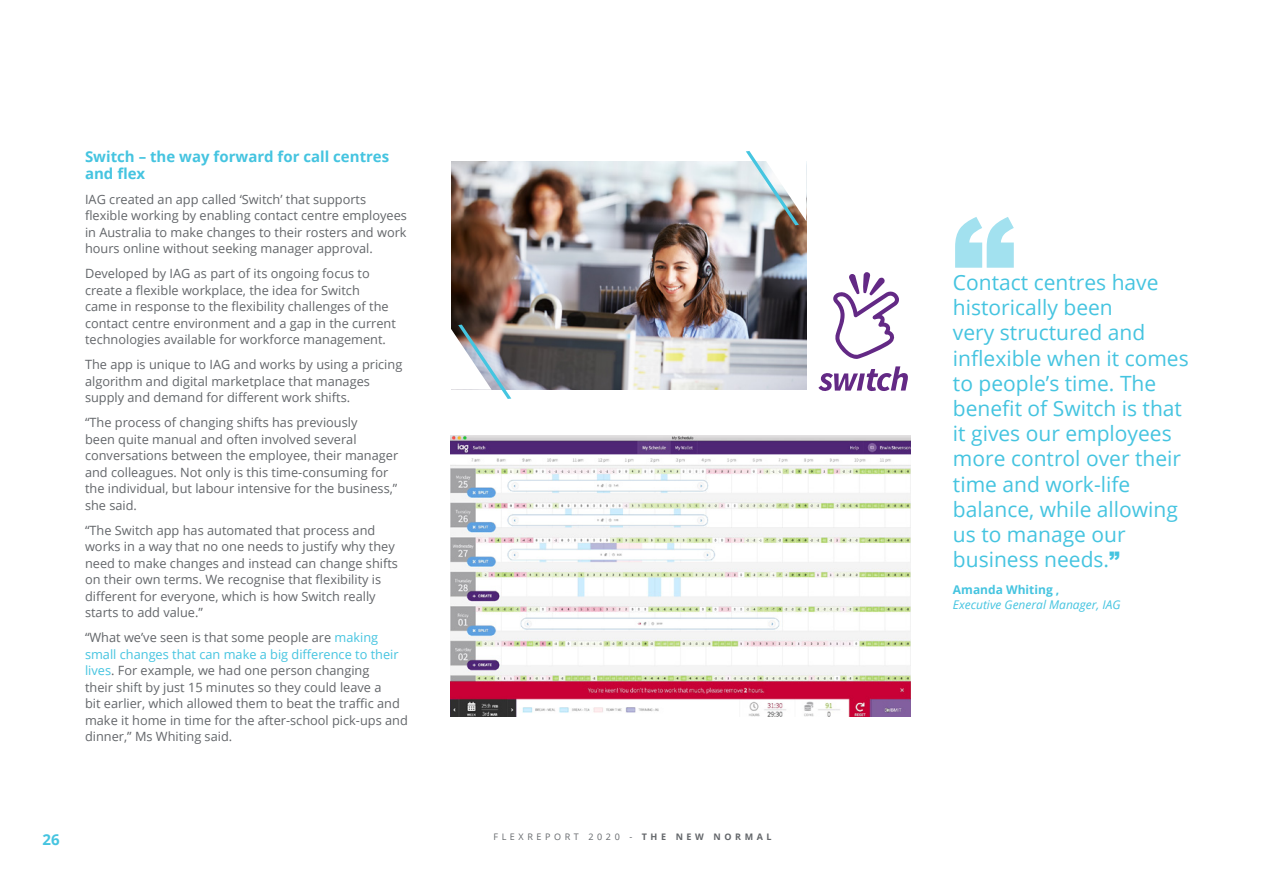
<style>
.page{position:relative;width:1263px;height:893px;background:#fff}
.page>*{position:absolute;margin:0;border:0;box-sizing:border-box;transform-origin:0 0}
.t1{font:21px/25.2px "Open Sans";color:#45c4e0}
.t2{font:700 15px/16.5px "Open Sans";color:#45c4e0}
.t3{font:12.75px/16.5px "Open Sans";color:#63666a}
.t4{font:italic 12px "Open Sans";color:#45c4e0}
.t5{font:700 12px "Open Sans";color:#45c4e0}
.t6{font:9px "Open Sans";letter-spacing:.4em;color:#63666a}
.s1{color:#45c4e0}
.s2{font-weight:700}
.s3{font-family:"Arial";font-weight:900}
</style>
<div class="page">
<img style="left:451px;top:436px;width:459px;height:280px">
<svg style="left:833px;top:272px;width:66px;height:87px"></svg>
<svg style="left:818px;top:366px;width:90px;height:25px"></svg>
<img style="left:452px;top:161px;width:354px;height:228px">
<svg style="left:451px;top:325px;width:60px;height:74px"></svg>
<svg style="left:746px;top:151px;width:60px;height:74px"></svg>
<svg style="left:955px;top:217px;width:59px;height:51px"></svg>
<p class="t2" style="left:85px;top:148px;width:306px">Switch – the way forward for call centres and flex</p>
<p class="t3" style="left:85px;top:191px;width:323px">IAG created an app called ‘Switch’ that supports flexible working by enabling contact centre employees in Australia to make changes to their rosters and work hours online without seeking manager approval.</p>
<p class="t3" style="left:85px;top:265px;width:312px">Developed by IAG as part of its ongoing focus to create a flexible workplace, the idea for Switch<br>came in response to the flexibility challenges of the contact centre environment and a gap in the current technologies available for workforce management.</p>
<p class="t3" style="left:85px;top:356px;width:319px">The app is unique to IAG and works by using a pricing algorithm and digital marketplace that manages supply and demand for different work shifts.</p>
<p class="t3" style="left:85px;top:414px;width:315px">“The process of changing shifts has previously<br>been quite manual and often involved several conversations between the employee, their manager and colleagues. Not only is this time-consuming for the individual, but labour intensive for the business,” she said.</p>
<p class="t3" style="left:85px;top:522px;width:314px">“The Switch app has automated that process and works in a way that no one needs to justify why they need to make changes and instead can change shifts on their own terms. We recognise that flexibility is different for everyone, which is how Switch really starts to add value.”</p>
<p class="t3" style="left:85px;top:629px;width:324px">“What we’ve seen is that some people are <span class="s1">making small changes that can make a big difference to their lives</span>. For example, we had one person changing<br>their shift by just 15 minutes so they could leave a<br>bit earlier, which allowed them to beat the traffic and make it home in time for the after-school pick-ups and dinner,” Ms Whiting said.</p>
<p class="t2" style="left:43px;top:830px;width:19px">26</p>
<p class="t6" style="left:493px;top:830px;width:280px">FLEXREPORT 2020 - <span class="s2">THE NEW NORMAL</span></p>
<p class="t1" style="left:953px;top:269px;width:237px">Contact centres have historically been<br>very structured and inflexible when it comes to people’s time. The benefit of Switch is that it gives our employees more control over their time and work-life balance, while allowing us to manage our business needs.<span class="s3">”</span></p>
<p class="t5" style="left:953px;top:581px;width:108px">Amanda Whiting ,</p>
<p class="t4" style="left:953px;top:596px;width:169px">Executive General Manager, IAG</p>
</div>
